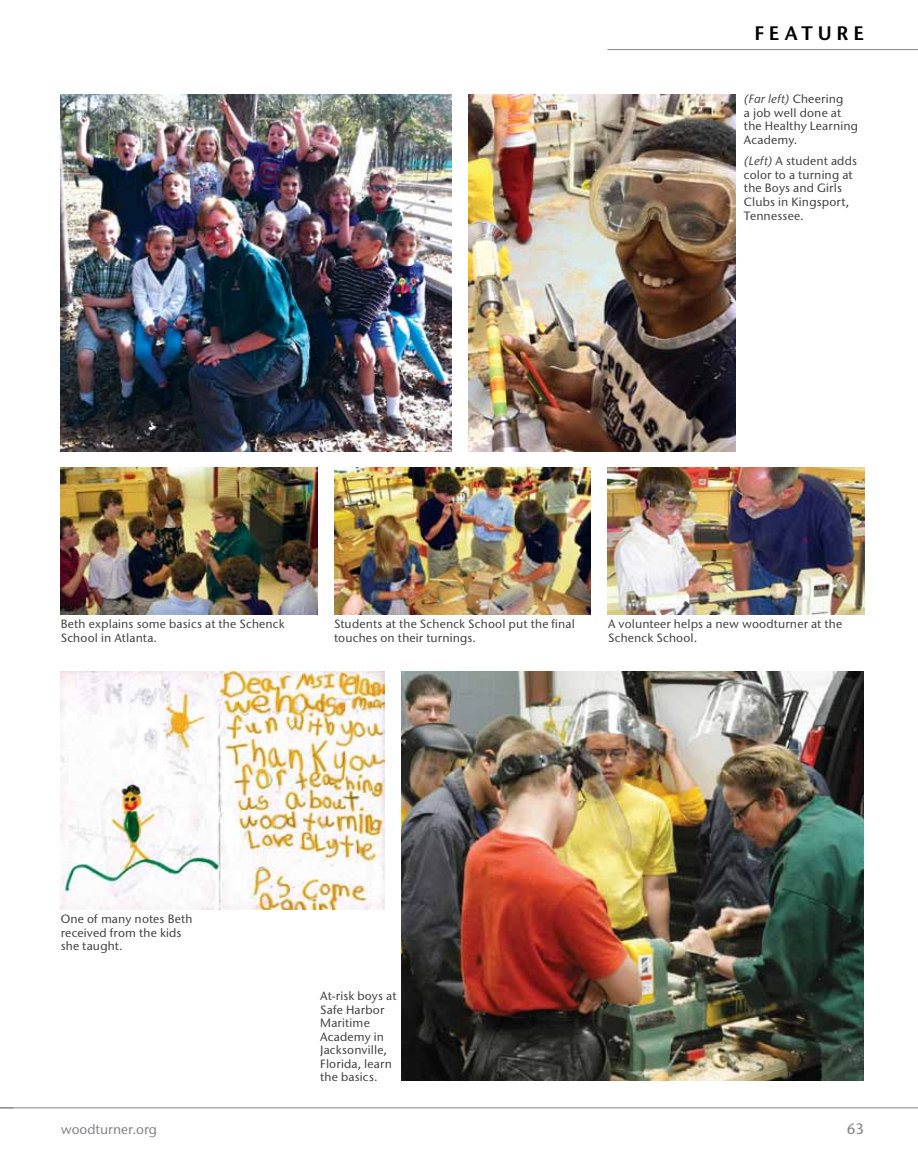
<style>
.page{position:relative;width:918px;height:1175px;background:#fff}
.page>*{position:absolute;margin:0;border:0;box-sizing:border-box;transform-origin:0 0}
.t1{font:600 19.5px "Stone Sans ITC Pro";letter-spacing:.255em;color:#000}
.t2{font:500 15px "Stone Sans ITC Pro";color:#808285}
.t3{font:500 13.5px "Stone Sans ITC Pro";color:#808285}
.t4{font:500 12px/13.5px "Stone Sans ITC Pro";letter-spacing:.015em;color:#414042}
.s1{font-style:italic}
</style>
<div class="page">
<hr style="left:0;top:1107px;width:918px;height:1px;background:#808285">
<hr style="left:608px;top:49px;width:310px;height:1px;background:#808285">
<svg style="left:0;top:1107px;width:14px;height:1px"></svg>
<img style="left:61px;top:468px;width:256px;height:146px">
<img style="left:334px;top:468px;width:257px;height:146px">
<img style="left:469px;top:94px;width:266px;height:358px">
<img style="left:608px;top:468px;width:257px;height:146px">
<img style="left:61px;top:672px;width:324px;height:237px">
<img style="left:402px;top:672px;width:462px;height:408px">
<img style="left:61px;top:95px;width:390px;height:357px">
<h1 class="t1" style="left:754px;top:21px;width:111px">FEATURE</h1>
<p class="t4" style="left:744px;top:92px;width:115px"><span class="s1">(Far left)</span> Cheering<br>a job well done at the Healthy Learning<br>Academy.</p>
<p class="t4" style="left:744px;top:154px;width:115px"><span class="s1">(Left)</span> A student adds color to a turning at the Boys and Girls<br>Clubs in Kingsport,<br>Tennessee.</p>
<p class="t4" style="left:61px;top:617px;width:225px">Beth explains some basics at the Schenck<br>School in Atlanta.</p>
<p class="t4" style="left:334px;top:617px;width:242px">Students at the Schenck School put the final touches on their turnings.</p>
<p class="t4" style="left:608px;top:617px;width:236px">A volunteer helps a new woodturner at the<br>Schenck School.</p>
<p class="t4" style="left:61px;top:912px;width:133px">One of many notes Beth received from the kids she taught.</p>
<p class="t4" style="left:320px;top:989px;width:78px">At-risk boys at<br>Safe Harbor<br>Maritime<br>Academy in<br>Jacksonville,<br>Florida, learn the basics.</p>
<p class="t3" style="left:61px;top:1120px;width:98px">woodturner.org</p>
<p class="t2" style="left:847px;top:1119px;width:19px">63</p>
</div>
